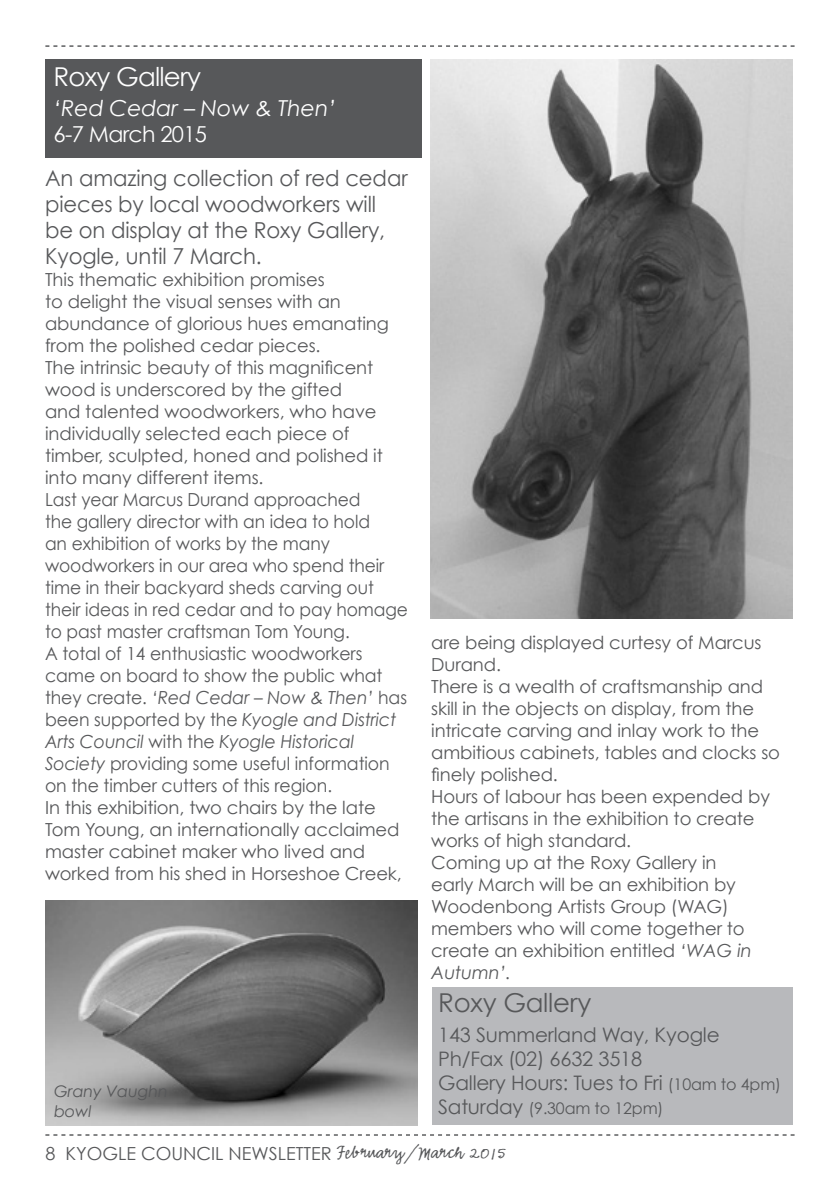
<style>
.page{position:relative;width:840px;height:1191px;background:#fff}
.page>*{position:absolute;margin:0;border:0;box-sizing:border-box;transform-origin:0 0}
.t1{font:26px "Century Gothic";letter-spacing:-.01em;color:#57585a}
.t2{font:26px "Century Gothic";letter-spacing:-.03em;color:#fff}
.t3{font:22px/26px "Century Gothic";letter-spacing:-.005em;color:#57585a;scale:.96 1}
.t4{font:italic 22px "Century Gothic";letter-spacing:-.005em;color:#fff}
.t5{font:22px "Century Gothic";letter-spacing:-.03em;color:#fff}
.t6{font:20px "Century Gothic";letter-spacing:-.01em;color:#57585a}
.t7{font:18px/22px "Century Gothic";letter-spacing:-.005em;color:#57585a}
.t8{font:18px/22px "Century Gothic";letter-spacing:-.005em;color:#57585a;scale:.96 1}
.t9{font:18px/22px "Century Gothic";letter-spacing:-.005em;color:#57585a;scale:.95 1}
.t10{font:16px "Century Gothic";letter-spacing:-.01em;color:#57585a}
.t11{font:italic 16px "Century Gothic";letter-spacing:-.005em;color:#57585a}
.s1{font-style:italic}
.s2{font-size:16px}
.s3{font-size:20px}
.s4{font-family:"Emmascript MVB";font-size:20px}
</style>
<div class="page">
<svg style="left:45px;top:45px;width:749px;height:2px"></svg>
<svg style="left:45px;top:1134px;width:749px;height:1px"></svg>
<div style="left:432px;top:987px;width:360px;height:137px;background:#b8b9bc"></div>
<div style="left:45px;top:59px;width:376px;height:99px;background:#57585a"></div>
<img style="left:45px;top:900px;width:372px;height:225px">
<img style="left:430px;top:60px;width:362px;height:558px">
<p class="t2" style="left:54px;top:61px;width:149px">Roxy Gallery</p>
<p class="t4" style="left:54px;top:95px;width:284px">‘Red Cedar – Now &amp; Then’</p>
<p class="t5" style="left:54px;top:121px;width:155px">6-7 March 2015</p>
<p class="t3" style="left:45px;top:164px;width:379px">An amazing collection of red cedar pieces by local woodworkers will be on display at the Roxy Gallery,<br>Kyogle, until 7 March.</p>
<p class="t7" style="left:45px;top:268px;width:345px">This thematic exhibition promises<br>to delight the visual senses with an abundance of glorious hues emanating from the polished cedar pieces.</p>
<p class="t7" style="left:45px;top:356px;width:339px">The intrinsic beauty of this magnificent wood is underscored by the gifted<br>and talented woodworkers, who have individually selected each piece of timber, sculpted, honed and polished it into many different items.</p>
<p class="t9" style="left:45px;top:488px;width:383px">Last year Marcus Durand approached<br>the gallery director with an idea to hold<br>an exhibition of works by the many woodworkers in our area who spend their time in their backyard sheds carving out their ideas in red cedar and to pay homage to past master craftsman Tom Young.</p>
<p class="t8" style="left:45px;top:642px;width:378px">A total of 14 enthusiastic woodworkers came on board to show the public what they create. <span class="s1">‘Red Cedar – Now &amp; Then’</span> has been supported by the <span class="s1">Kyogle and District Arts Council</span> with the <span class="s1">Kyogle Historical Society</span> providing some useful information on the timber cutters of this region.</p>
<p class="t7" style="left:45px;top:796px;width:358px">In this exhibition, two chairs by the late Tom Young, an internationally acclaimed master cabinet maker who lived and worked from his shed in Horseshoe Creek,</p>
<p class="t11" style="left:54px;top:1081px;width:115px">Grany Vaughn</p>
<p class="t11" style="left:54px;top:1101px;width:39px">bowl</p>
<p class="t7" style="left:431px;top:631px;width:332px">are being displayed curtesy of Marcus<br>Durand.</p>
<p class="t7" style="left:431px;top:675px;width:350px">There is a wealth of craftsmanship and skill in the objects on display, from the intricate carving and inlay work to the ambitious cabinets, tables and clocks so finely polished.</p>
<p class="t7" style="left:431px;top:785px;width:340px">Hours of labour has been expended by the artisans in the exhibition to create works of high standard.</p>
<p class="t7" style="left:431px;top:851px;width:322px">Coming up at the Roxy Gallery in early March will be an exhibition by<br>Woodenbong Artists Group (WAG) members who will come together to create an exhibition entitled <span class="s1">‘WAG in<br>Autumn’.</span></p>
<p class="t1" style="left:438px;top:987px;width:155px">Roxy Gallery</p>
<p class="t6" style="left:438px;top:1022px;width:283px">143 Summerland Way, Kyogle</p>
<p class="t6" style="left:438px;top:1046px;width:205px">Ph/Fax (02) 6632 3518</p>
<p class="t6" style="left:438px;top:1070px;width:344px">Gallery Hours: Tues to Fri <span class="s2">(10am to 4pm)</span></p>
<p class="t10" style="left:438px;top:1098px;width:227px"><span class="s3">Saturday</span> (9.30am to 12pm)</p>
<p class="t7" style="left:45px;top:1142px;width:462px">8 KYOGLE COUNCIL NEWSLETTER <span class="s4">February/March 2015</span></p>
</div>
